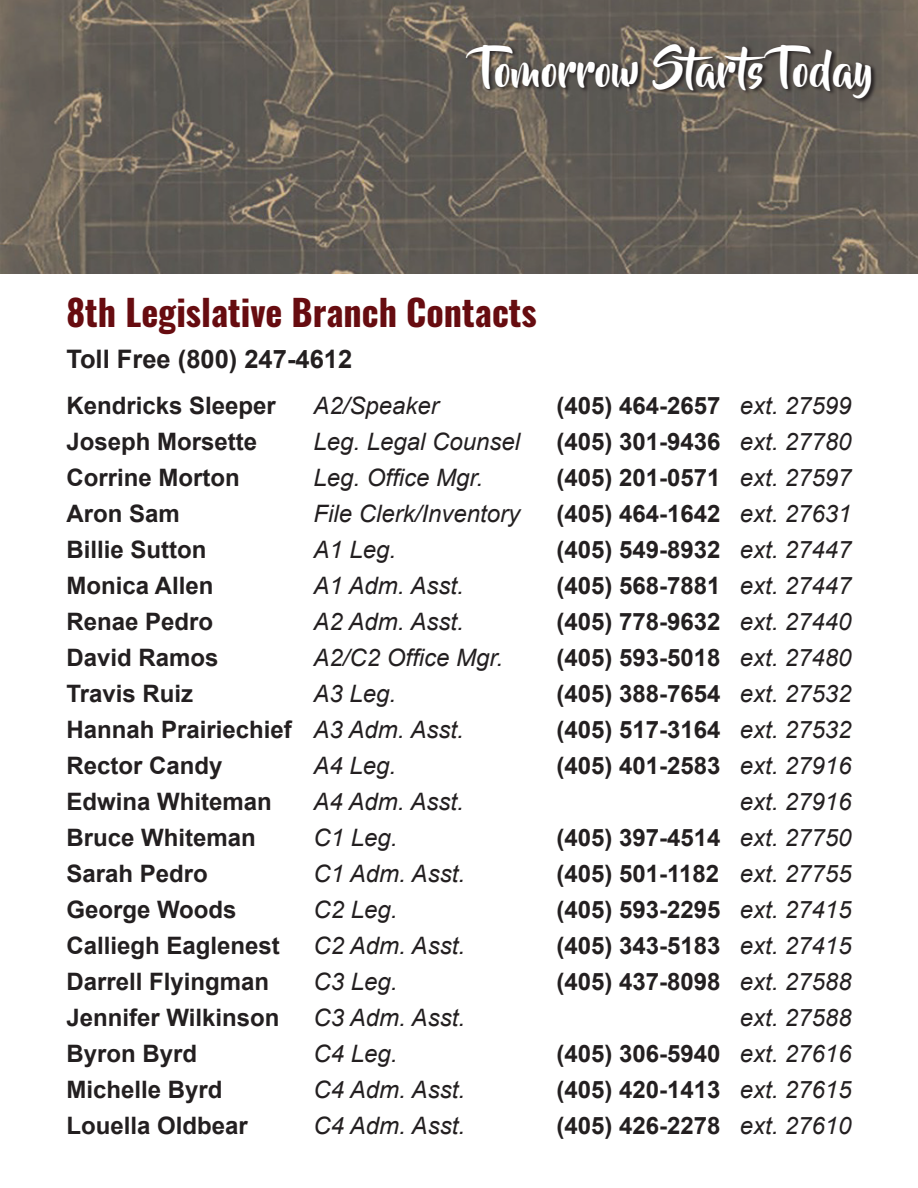
<style>
.page{position:relative;width:918px;height:1188px;background:#fff}
.page>*{position:absolute;margin:0;border:0;box-sizing:border-box;transform-origin:0 0}
.t1{font:43.5px "Beyond The Mountains";color:#fff}
.t2{font:700 36px "Oswald";color:#670c10}
.t3{font:700 25.5px "Arial";color:#231f20}
.t4{font:700 24px "Arial";color:#231f20}
.t5{font:italic 24px "Arial";color:#231f20}
</style>
<div class="page">
<img style="left:0;top:0;width:918px;height:273px">
<div style="left:465px;top:43px;width:412px;height:61px;background:#231f20;opacity:.96"></div>
<p class="t1" style="left:480px;top:46px;width:395px">Tomorrow Starts Today</p>
<p class="t2" style="left:66px;top:294px;width:472px">8th Legislative Branch Contacts</p>
<p class="t3" style="left:66px;top:342px;width:287px">Toll Free (800) 247-4612</p>
<p class="t4" style="left:66px;top:390px;width:211px">Kendricks Sleeper</p>
<p class="t4" style="left:66px;top:426px;width:192px">Joseph Morsette</p>
<p class="t4" style="left:66px;top:462px;width:175px">Corrine Morton</p>
<p class="t4" style="left:66px;top:498px;width:115px">Aron Sam</p>
<p class="t4" style="left:66px;top:534px;width:142px">Billie Sutton</p>
<p class="t4" style="left:66px;top:570px;width:149px">Monica Allen</p>
<p class="t4" style="left:66px;top:606px;width:148px">Renae Pedro</p>
<p class="t4" style="left:66px;top:642px;width:154px">David Ramos</p>
<p class="t4" style="left:66px;top:678px;width:128px">Travis Ruiz</p>
<p class="t4" style="left:66px;top:714px;width:227px">Hannah Prairiechief</p>
<p class="t4" style="left:66px;top:750px;width:158px">Rector Candy</p>
<p class="t4" style="left:66px;top:786px;width:207px">Edwina Whiteman</p>
<p class="t4" style="left:66px;top:822px;width:191px">Bruce Whiteman</p>
<p class="t4" style="left:66px;top:858px;width:143px">Sarah Pedro</p>
<p class="t4" style="left:66px;top:894px;width:172px">George Woods</p>
<p class="t4" style="left:66px;top:930px;width:215px">Calliegh Eaglenest</p>
<p class="t4" style="left:66px;top:966px;width:204px">Darrell Flyingman</p>
<p class="t4" style="left:66px;top:1002px;width:215px">Jennifer Wilkinson</p>
<p class="t4" style="left:66px;top:1038px;width:132px">Byron Byrd</p>
<p class="t4" style="left:66px;top:1074px;width:158px">Michelle Byrd</p>
<p class="t4" style="left:66px;top:1110px;width:183px">Louella Oldbear</p>
<p class="t5" style="left:313px;top:390px;width:127px">A2/Speaker</p>
<p class="t5" style="left:313px;top:426px;width:208px">Leg. Legal Counsel</p>
<p class="t5" style="left:313px;top:462px;width:171px">Leg. Office Mgr.</p>
<p class="t5" style="left:313px;top:498px;width:208px">File Clerk/Inventory</p>
<p class="t5" style="left:313px;top:534px;width:84px">A1 Leg.</p>
<p class="t5" style="left:313px;top:570px;width:152px">A1 Adm. Asst.</p>
<p class="t5" style="left:313px;top:606px;width:152px">A2 Adm. Asst.</p>
<p class="t5" style="left:313px;top:642px;width:191px">A2/C2 Office Mgr.</p>
<p class="t5" style="left:313px;top:678px;width:84px">A3 Leg.</p>
<p class="t5" style="left:313px;top:714px;width:152px">A3 Adm. Asst.</p>
<p class="t5" style="left:313px;top:750px;width:84px">A4 Leg.</p>
<p class="t5" style="left:313px;top:786px;width:152px">A4 Adm. Asst.</p>
<p class="t5" style="left:313px;top:822px;width:86px">C1 Leg.</p>
<p class="t5" style="left:313px;top:858px;width:153px">C1 Adm. Asst.</p>
<p class="t5" style="left:313px;top:894px;width:86px">C2 Leg.</p>
<p class="t5" style="left:313px;top:930px;width:153px">C2 Adm. Asst.</p>
<p class="t5" style="left:313px;top:966px;width:86px">C3 Leg.</p>
<p class="t5" style="left:313px;top:1002px;width:153px">C3 Adm. Asst.</p>
<p class="t5" style="left:313px;top:1038px;width:86px">C4 Leg.</p>
<p class="t5" style="left:313px;top:1074px;width:153px">C4 Adm. Asst.</p>
<p class="t5" style="left:313px;top:1110px;width:153px">C4 Adm. Asst.</p>
<p class="t4" style="left:557px;top:390px;width:166px">(405) 464-2657</p>
<p class="t4" style="left:557px;top:426px;width:166px">(405) 301-9436</p>
<p class="t4" style="left:557px;top:462px;width:166px">(405) 201-0571</p>
<p class="t4" style="left:557px;top:498px;width:166px">(405) 464-1642</p>
<p class="t4" style="left:557px;top:534px;width:166px">(405) 549-8932</p>
<p class="t4" style="left:557px;top:570px;width:166px">(405) 568-7881</p>
<p class="t4" style="left:557px;top:606px;width:166px">(405) 778-9632</p>
<p class="t4" style="left:557px;top:642px;width:166px">(405) 593-5018</p>
<p class="t4" style="left:557px;top:678px;width:166px">(405) 388-7654</p>
<p class="t4" style="left:557px;top:714px;width:166px">(405) 517-3164</p>
<p class="t4" style="left:557px;top:750px;width:166px">(405) 401-2583</p>
<p class="t4" style="left:557px;top:822px;width:166px">(405) 397-4514</p>
<p class="t4" style="left:557px;top:858px;width:164px">(405) 501-1182</p>
<p class="t4" style="left:557px;top:894px;width:166px">(405) 593-2295</p>
<p class="t4" style="left:557px;top:930px;width:166px">(405) 343-5183</p>
<p class="t4" style="left:557px;top:966px;width:166px">(405) 437-8098</p>
<p class="t4" style="left:557px;top:1038px;width:166px">(405) 306-5940</p>
<p class="t4" style="left:557px;top:1074px;width:166px">(405) 420-1413</p>
<p class="t4" style="left:557px;top:1110px;width:166px">(405) 426-2278</p>
<p class="t5" style="left:740px;top:390px;width:113px">ext. 27599</p>
<p class="t5" style="left:740px;top:426px;width:113px">ext. 27780</p>
<p class="t5" style="left:740px;top:462px;width:113px">ext. 27597</p>
<p class="t5" style="left:740px;top:498px;width:113px">ext. 27631</p>
<p class="t5" style="left:740px;top:534px;width:113px">ext. 27447</p>
<p class="t5" style="left:740px;top:570px;width:113px">ext. 27447</p>
<p class="t5" style="left:740px;top:606px;width:113px">ext. 27440</p>
<p class="t5" style="left:740px;top:642px;width:113px">ext. 27480</p>
<p class="t5" style="left:740px;top:678px;width:113px">ext. 27532</p>
<p class="t5" style="left:740px;top:714px;width:113px">ext. 27532</p>
<p class="t5" style="left:740px;top:750px;width:113px">ext. 27916</p>
<p class="t5" style="left:740px;top:786px;width:113px">ext. 27916</p>
<p class="t5" style="left:740px;top:822px;width:113px">ext. 27750</p>
<p class="t5" style="left:740px;top:858px;width:113px">ext. 27755</p>
<p class="t5" style="left:740px;top:894px;width:113px">ext. 27415</p>
<p class="t5" style="left:740px;top:930px;width:113px">ext. 27415</p>
<p class="t5" style="left:740px;top:966px;width:113px">ext. 27588</p>
<p class="t5" style="left:740px;top:1002px;width:113px">ext. 27588</p>
<p class="t5" style="left:740px;top:1038px;width:113px">ext. 27616</p>
<p class="t5" style="left:740px;top:1074px;width:113px">ext. 27615</p>
<p class="t5" style="left:740px;top:1110px;width:113px">ext. 27610</p>
</div>
